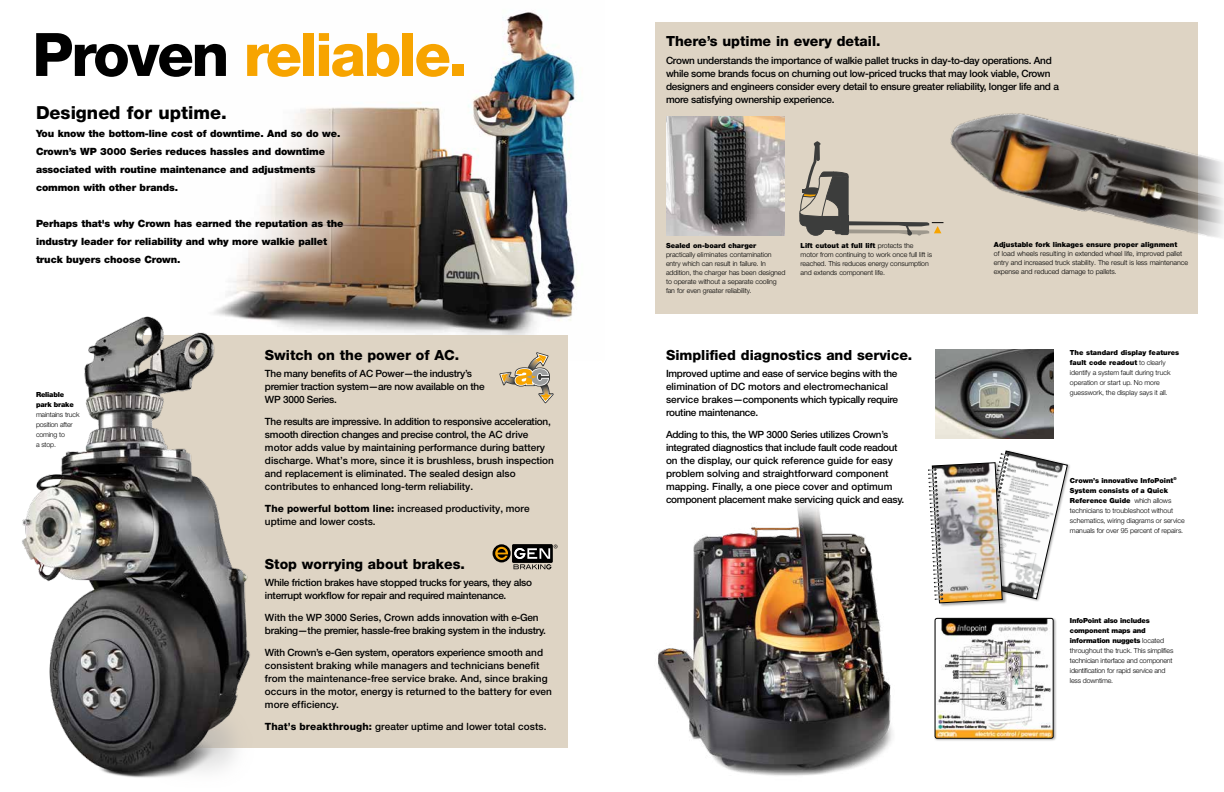
<style>
.page{position:relative;width:1224px;height:792px;background:#fff}
.page>*{position:absolute;margin:0;border:0;box-sizing:border-box;transform-origin:0 0}
.t1{font:800 60px "Helvetica Neue LT Std";letter-spacing:-.04em;color:#f7a400}
.t2{font:800 18px "Helvetica Neue LT Std";color:#000}
.t3{font:800 14px "Helvetica Neue LT Std";color:#000}
.t4{font:500 10px/13px "Helvetica Neue LT Std";letter-spacing:-.025em;color:#000}
.t5{font:500 10px/13px "Helvetica Neue LT Std";color:#000}
.t6{font:900 10px/18px "Helvetica Neue LT Std";letter-spacing:-.01em;color:#000}
.t7{font:500 10px/13px "Helvetica Neue LT Std";letter-spacing:.005em;color:#000}
.t8{font:300 7.1px/9.1px "Helvetica Neue";letter-spacing:-.01em;color:#000}
.t9{font:900 7.1px "Helvetica Neue LT Std";color:#000}
.t10{font:300 7px/10px "Helvetica Neue";letter-spacing:-.01em;color:#000}
.t11{font:900 7px/10px "Helvetica Neue LT Std";letter-spacing:-.005em;color:#000}
.t12{font:900 7px/10px "Helvetica Neue LT Std";letter-spacing:-.025em;color:#000}
.s1{color:#000}
.s2{font-weight:800}
.s3{font-family:"Helvetica Neue";font-weight:300}
</style>
<div class="page">
<img style="left:658px;top:503px;width:235px;height:273px">
<div style="left:655px;top:22px;width:543px;height:291px;background:#dcd2c1"></div>
<div style="left:934px;top:617px;width:123px;height:125px;background:#000;opacity:.35"></div>
<img style="left:935px;top:618px;width:118px;height:120px">
<div style="left:935px;top:618px;width:118px;height:120px;border:1px solid #000;border-radius:2px"></div>
<img style="left:223px;top:10px;width:354px;height:325px">
<div style="left:130px;top:335px;width:438px;height:413px;background:#dcd2c1"></div>
<div style="left:14px;top:85px;width:351px;height:202px;background:#fff;opacity:.53"></div>
<img style="left:935px;top:350px;width:119px;height:89px">
<img style="left:666px;top:117px;width:118px;height:118px">
<img style="left:943px;top:113px;width:281px;height:124px">
<img style="left:22px;top:306px;width:232px;height:472px">
<div style="left:932px;top:462px;width:75px;height:145px;background:#000;opacity:.35"></div>
<svg style="left:928px;top:451px;width:140px;height:152px"></svg>
<div style="left:493px;top:544px;width:18px;height:18px;background:#000;border-radius:50%"></div>
<svg style="left:495px;top:545px;width:63px;height:25px"></svg>
<svg style="left:800px;top:141px;width:143px;height:95px"></svg>
<svg style="left:499px;top:352px;width:55px;height:52px"></svg>
<h1 class="t1" style="left:32px;top:19px;width:437px"><span class="s1">Proven</span> reliable.</h1>
<h2 class="t2" style="left:36px;top:102px;width:192px">Designed for uptime.</h2>
<p class="t6" style="left:36px;top:125px;width:306px">You know the bottom-line cost of downtime. And so do we.<br>Crown’s WP 3000 Series reduces hassles and downtime associated with routine maintenance and adjustments common with other brands.</p>
<p class="t6" style="left:36px;top:215px;width:309px">Perhaps that's why Crown has earned the reputation as the industry leader for reliability and why more walkie pallet truck buyers choose Crown.</p>
<p class="t12" style="left:36px;top:389px;width:39px">Reliable park brake</p>
<p class="t10" style="left:36px;top:409px;width:45px">maintains truck position after coming to<br>a stop.</p>
<h3 class="t3" style="left:265px;top:347px;width:196px">Switch on the power of AC.</h3>
<p class="t4" style="left:265px;top:367px;width:221px">The many benefits of AC Power—the industry’s premier traction system—are now available on the<br>WP 3000 Series.</p>
<p class="t5" style="left:265px;top:415px;width:291px">The results are impressive. In addition to responsive acceleration, smooth direction changes and precise control, the AC drive motor adds value by maintaining performance during battery discharge. What’s more, since it is brushless, brush inspection and replacement is eliminated. The sealed design also contributes to enhanced long-term reliability.</p>
<p class="t5" style="left:265px;top:502px;width:266px"><span class="s2">The powerful bottom line:</span> increased productivity, more uptime and lower costs.</p>
<h3 class="t3" style="left:265px;top:555px;width:201px">Stop worrying about brakes.</h3>
<p class="t4" style="left:265px;top:576px;width:269px">While friction brakes have stopped trucks for years, they also interrupt workflow for repair and required maintenance.</p>
<p class="t4" style="left:265px;top:611px;width:282px">With the WP 3000 Series, Crown adds innovation with e-Gen braking—the premier, hassle-free braking system in the industry.</p>
<p class="t7" style="left:265px;top:646px;width:288px">With Crown’s e-Gen system, operators experience smooth and consistent braking while managers and technicians benefit from the maintenance-free service brake. And, since braking occurs in the motor, energy is returned to the battery for even more efficiency.</p>
<p class="t7" style="left:265px;top:720px;width:283px"><span class="s2">That’s breakthrough:</span> greater uptime and lower total costs.</p>
<h3 class="t3" style="left:666px;top:33px;width:216px">There’s uptime in every detail.</h3>
<p class="t4" style="left:666px;top:54px;width:394px">Crown understands the importance of walkie pallet trucks in day-to-day operations. And while some brands focus on churning out low-priced trucks that may look viable, Crown designers and engineers consider every detail to ensure greater reliability, longer life and a more satisfying ownership experience.</p>
<p class="t11" style="left:666px;top:240px;width:92px">Sealed on-board charger</p>
<p class="t10" style="left:666px;top:250px;width:121px;line-height:9px">practically eliminates contamination entry which can result in failure. In addition, the charger has been designed to operate without a separate cooling fan for even greater reliability.</p>
<p class="t11" style="left:801px;top:240px;width:114px">Lift cutout at full lift <span class="s3">protects the</span></p>
<p class="t10" style="left:801px;top:250px;width:133px;line-height:9px">motor from continuing to work once full lift is reached. This reduces energy consumption and extends component life.</p>
<h3 class="t3" style="left:666px;top:347px;width:248px">Simplified diagnostics and service.</h3>
<p class="t4" style="left:666px;top:367px;width:234px">Improved uptime and ease of service begins with the elimination of DC motors and electromechanical service brakes—components which typically require routine maintenance.</p>
<p class="t4" style="left:666px;top:428px;width:240px">Adding to this, the WP 3000 Series utilizes Crown’s integrated diagnostics that include fault code readout on the display, our quick reference guide for easy problem solving and straightforward component mapping. Finally, a one piece cover and optimum component placement make servicing quick and easy.</p>
<p class="t9" style="left:994px;top:240px;width:185px">Adjustable fork linkages ensure proper alignment</p>
<p class="t8" style="left:994px;top:249px;width:196px">of load wheels resulting in extended wheel life, improved pallet entry and increased truck stability. The result is less maintenance expense and reduced damage to pallets.</p>
<p class="t11" style="left:1070px;top:347px;width:111px">The standard display features fault code readout <span class="s3">to clearly</span></p>
<p class="t10" style="left:1070px;top:367px;width:102px">identify a system fault during truck operation or start up. No more guesswork, the display says it all.</p>
<p class="t11" style="left:1070px;top:475px;width:108px">Crown’s innovative InfoPoint<sup>®<br></sup>System consists of a Quick<br>Reference Guide <span class="s3">which allows</span></p>
<p class="t10" style="left:1070px;top:505px;width:116px">technicians to troubleshoot without schematics, wiring diagrams or service manuals for over 95 percent of repairs.</p>
<p class="t12" style="left:1070px;top:616px;width:96px">InfoPoint also includes component maps and information nuggets <span class="s3">located</span></p>
<p class="t10" style="left:1070px;top:646px;width:105px">throughout the truck. This simplifies technician interface and component identification for rapid service and less downtime.</p>
</div>
